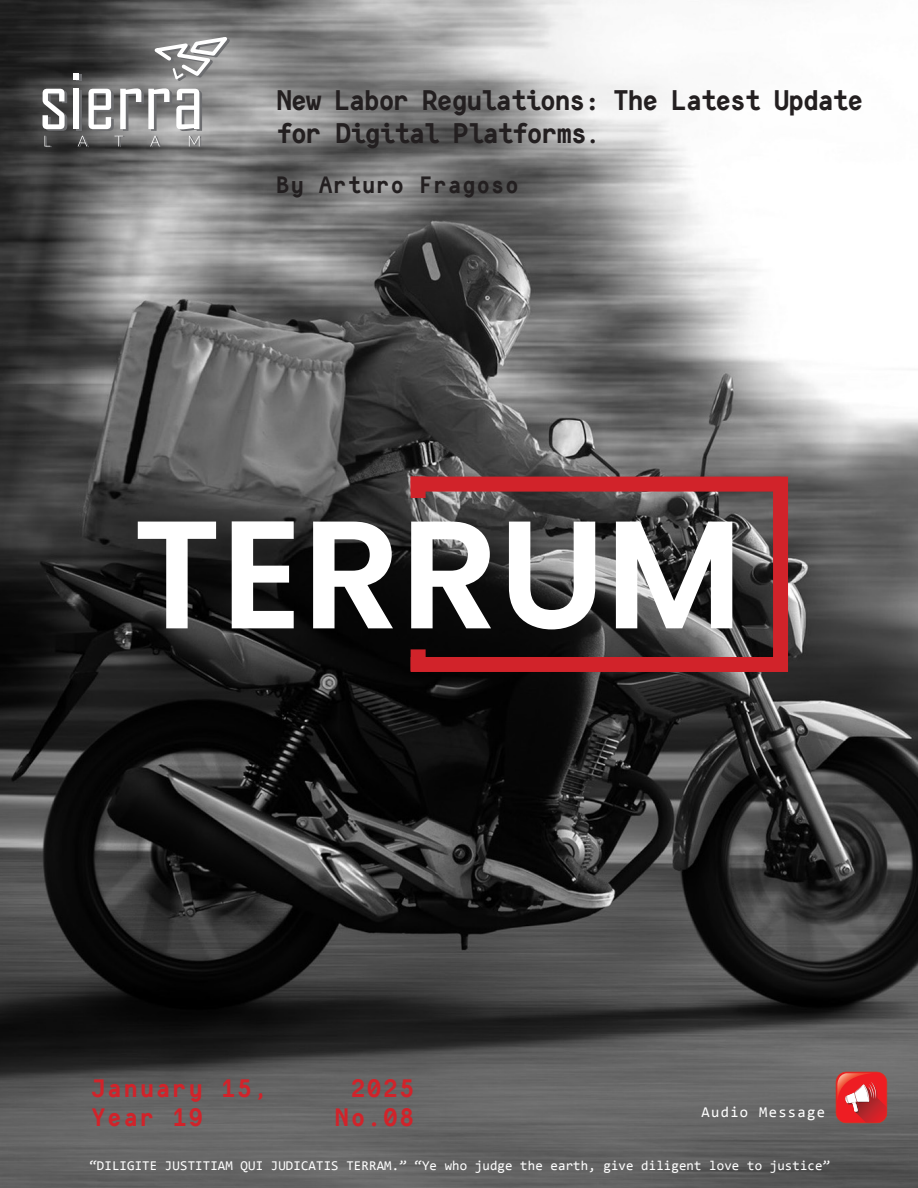
<style>
.page{position:relative;width:918px;height:1188px;background:#fff}
.page>*{position:absolute;margin:0;border:0;box-sizing:border-box;transform-origin:0 0}
.t1{font:600 153px "Poppins";color:#fff}
.t2{font:700 27px/32.4px "Consola Mono";letter-spacing:-.04em;color:#231f20}
.t3{font:700 24px "Consola Mono";letter-spacing:.09em;color:#d1232a}
.t4{font:700 22.5px "Consola Mono";letter-spacing:.05em;color:#231f20}
.t5{font:15px "Consolas";letter-spacing:.09em;color:#fff}
.t6{font:13.5px "Consolas";letter-spacing:.01em;color:#fff}
.s1{font-size:24px}
</style>
<div class="page">
<img style="left:0;top:0;width:918px;height:1188px">
<div style="left:411px;top:477px;width:370px;height:15px;background:#d1232a"></div>
<div style="left:411px;top:657px;width:370px;height:15px;background:#d1232a"></div>
<div style="left:773px;top:477px;width:15px;height:195px;background:#d1232a"></div>
<div style="left:411px;top:477px;width:15px;height:21px;background:#d1232a"></div>
<div style="left:411px;top:649px;width:15px;height:22px;background:#d1232a"></div>
<svg style="left:43px;top:89px;width:24px;height:58px"></svg>
<svg style="left:74px;top:34px;width:159px;height:113px"></svg>
<svg style="left:836px;top:1072px;width:51px;height:51px"></svg>
<p class="t2" style="left:276px;top:84px;width:588px">New Labor Regulations: The Latest Update for Digital Platforms<span class="s1">.</span></p>
<p class="t4" style="left:276px;top:171px;width:244px">By Arturo Fragoso</p>
<p class="t1" style="left:133px;top:486px;width:612px">TERRUM</p>
<p class="t3" style="left:91px;top:1074px;width:178px">January 15,</p>
<p class="t3" style="left:351px;top:1074px;width:64px">2025</p>
<p class="t3" style="left:91px;top:1103px;width:113px">Year 19</p>
<p class="t3" style="left:335px;top:1103px;width:80px">No.08</p>
<p class="t5" style="left:702px;top:1103px;width:125px">Audio Message</p>
<p class="t6" style="left:89px;top:1157px;width:742px">“DILIGITE JUSTITIAM QUI JUDICATIS TERRAM.” “Ye who judge the earth, give diligent love to justice”</p>
</div>
